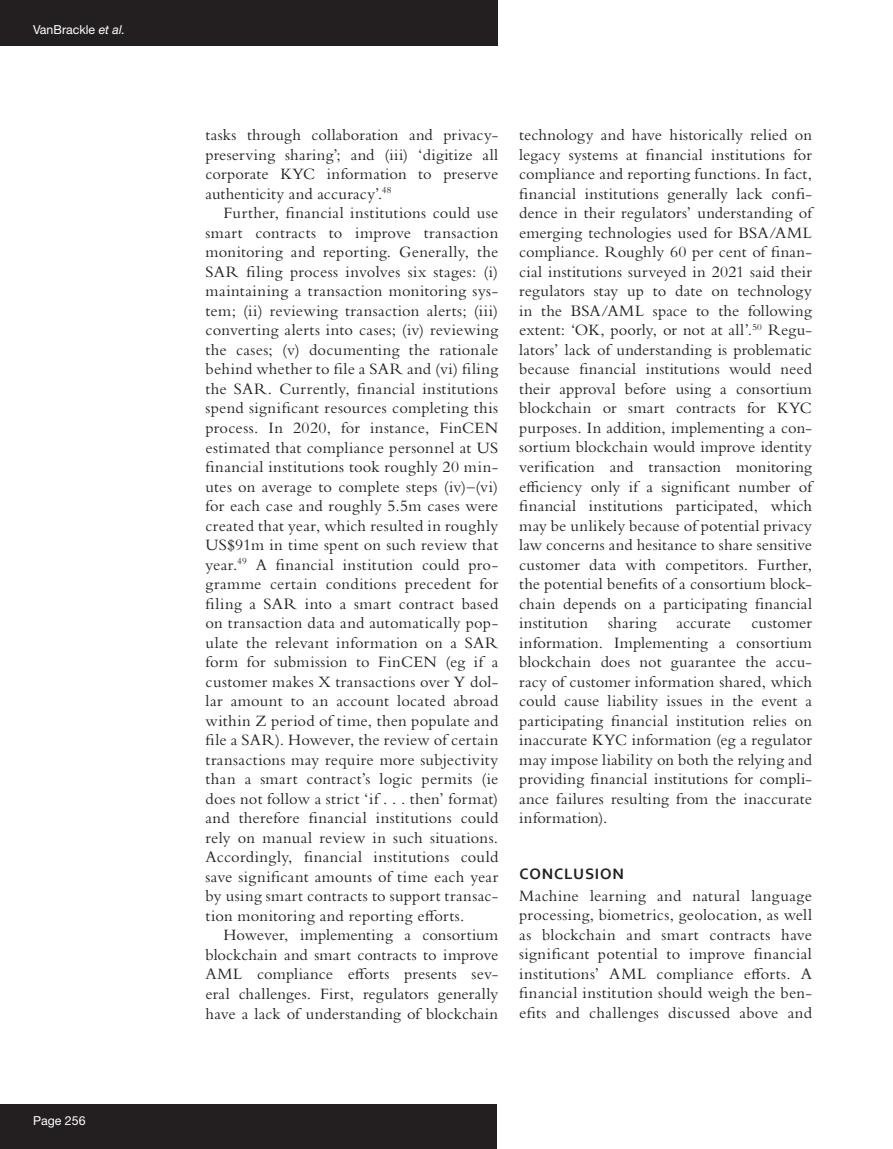
<style>
.page{position:relative;width:893px;height:1149px;background:#fff}
.page>*{position:absolute;margin:0;border:0;box-sizing:border-box;transform-origin:0 0}
.t1{font:16.5px/19.5px "Bembo Std";letter-spacing:.015em;color:#231f20;text-align:justify}
.t2{font:700 15.75px "Corbel";letter-spacing:.05em;color:#231f20}
.t3{font:12.3px "Helvetica Neue LT Std";color:#fff}
.s1{font-style:italic}
</style>
<div class="page">
<div style="left:0;top:0;width:497px;height:46px;background:#231f20"></div>
<div style="left:0;top:1103px;width:496px;height:45px;background:#231f20"></div>
<p class="t3" style="left:33px;top:22px;width:94px">VanBrackle <span class="s1">et al.</span></p>
<p class="t3" style="left:33px;top:1112px;width:54px">Page 256</p>
<p class="t1" style="left:205px;top:125px;width:294px">tasks through collaboration and privacy&shy;preserving sharing’; and (iii) ‘digitize all corporate KYC information to preserve authenticity and accuracy’.<sup>48</sup></p>
<p class="t1" style="left:205px;top:203px;width:294px;text-indent:18px">Further, financial institutions could use smart contracts to improve transaction monitoring and reporting. Generally, the SAR filing process involves six stages: (i) maintaining a transaction monitoring sys&shy;tem; (ii) reviewing transaction alerts; (iii) converting alerts into cases; (iv) reviewing the cases; (v) documenting the rationale behind whether to file a SAR and (vi) filing the SAR. Currently, financial institutions spend signif-i-cant resources completing this process. In 2020, for instance, FinCEN estimated that compliance personnel at US financial institutions took roughly 20 min&shy;utes on average to complete steps (iv)–(vi) for each case and roughly 5.5m cases were created that year, which resulted in roughly US$91m in time spent on such review that year.<sup>49</sup> A financial institution could pro&shy;gramme certain conditions precedent for filing a SAR into a smart contract based on transaction data and automatically pop&shy;ulate the relevant information on a SAR form for submission to FinCEN (eg if a customer makes X transactions over Y dol&shy;lar amount to an account located abroad within Z period of time, then populate and file a SAR). However, the review of certain transactions may require more subjectivity than a smart contract’s logic permits (ie does not follow a strict ‘if . . . then’ format) and therefore financial institutions could rely on manual review in such situations.<br>Accordingly, financial institutions could save signif-i-cant amounts of time each year by using smart contracts to support transac&shy;tion monitoring and reporting efforts.</p>
<p class="t1" style="left:206px;top:924px;width:294px;text-indent:18px">However, implementing a consortium blockchain and smart contracts to improve AML compliance efforts presents sev&shy;eral challenges. First, regulators generally have a lack of understanding of blockchain</p>
<p class="t1" style="left:519px;top:125px;width:294px">technology and have historically relied on legacy systems at financial institutions for compliance and reporting functions. In fact, financial institutions generally lack confi&shy;dence in their regulators’ understanding of emerging technologies used for BSA/AML compliance. Roughly 60 per cent of finan&shy;cial institutions surveyed in 2021 said their regulators stay up to date on technology in the BSA/AML space to the following extent: ‘OK, poorly, or not at all’.<sup>50</sup> Regu&shy;lators’ lack of understanding is problematic because financial institutions would need their approval before using a consortium blockchain or smart contracts for KYC purposes. In addition, implementing a con&shy;sortium blockchain would improve identity verification and transaction monitoring efficiency only if a signif-i-cant number of financial institutions participated, which may be unlikely because of potential privacy law concerns and hesitance to share sensitive customer data with competitors. Further, the potential benefits of a consortium block&shy;chain depends on a participating financial institution sharing accurate customer information. Implementing a consortium blockchain does not guarantee the accu&shy;racy of customer information shared, which could cause liability issues in the event a participating financial institution relies on inaccurate KYC information (eg a regulator may impose liability on both the relying and providing financial institutions for compli&shy;ance failures resulting from the inaccurate information).</p>
<p class="t2" style="left:520px;top:863px;width:106px">CONCLUSION</p>
<p class="t1" style="left:519px;top:885px;width:294px">Machine learning and natural language processing, biometrics, geolocation, as well as blockchain and smart contracts have signif-i-cant potential to improve financial institutions’ AML compliance efforts. A financial institution should weigh the ben&shy;efits and challenges discussed above and</p>
</div>
